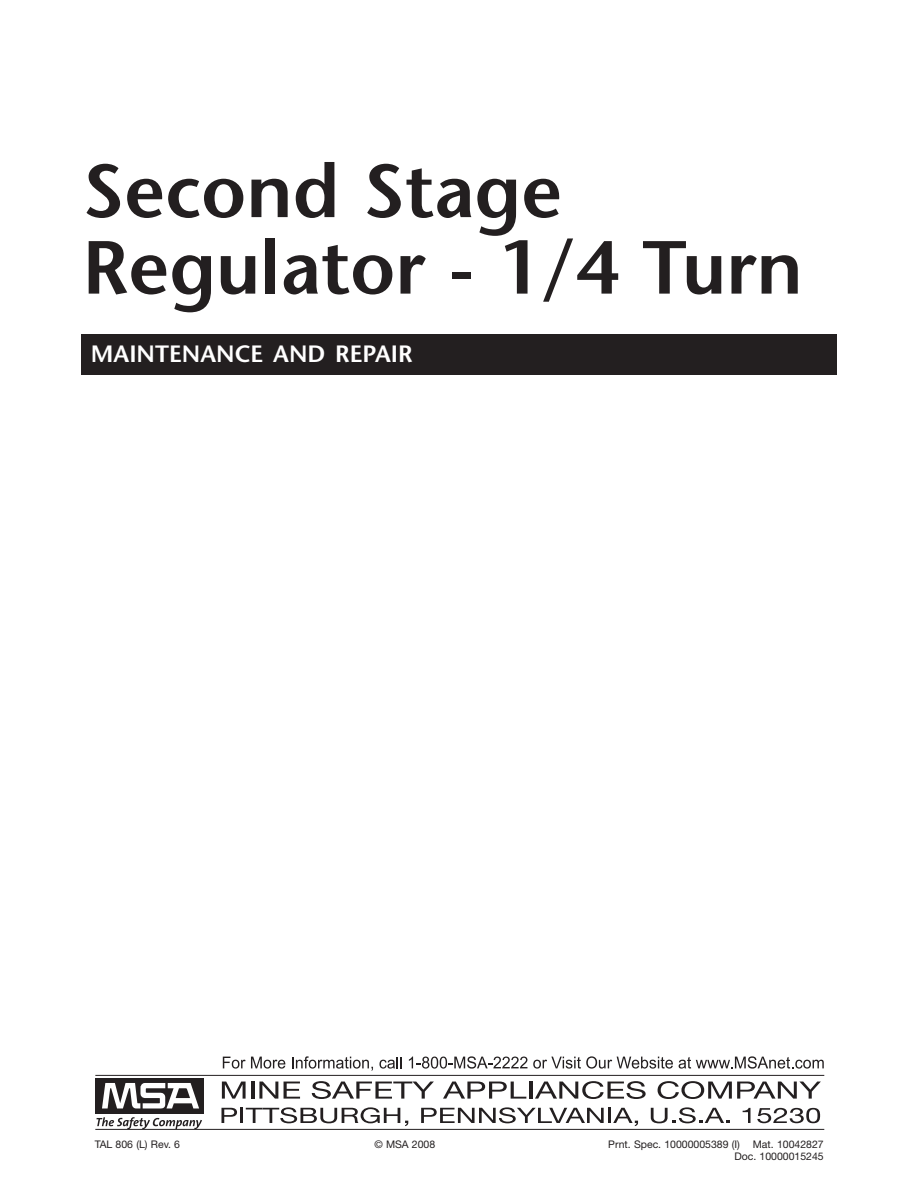
<style>
.page{position:relative;width:918px;height:1188px;background:#fff}
.page>*{position:absolute;margin:0;border:0;box-sizing:border-box;transform-origin:0 0}
.t1{font:600 75px/76.5px "Stone Sans";color:#231f20}
.t2{font:600 23.7px "Stone Sans";color:#fff}
.t3{font:10.5px/11.6px "Helvetica Neue";color:#231f20;text-align:right}
</style>
<div class="page">
<hr style="left:95px;top:1129px;width:729px;height:1px;background:#231f20">
<hr style="left:95px;top:1075px;width:729px;height:1px;background:#231f20">
<svg style="left:222px;top:1082px;width:24px;height:17px"></svg>
<hr style="left:251px;top:1082px;width:3px;height:17px;background:#231f20">
<svg style="left:259px;top:1082px;width:19px;height:17px"></svg>
<svg style="left:284px;top:1082px;width:16px;height:17px"></svg>
<svg style="left:312px;top:1081px;width:122px;height:18px"></svg>
<svg style="left:443px;top:1082px;width:83px;height:17px"></svg>
<hr style="left:529px;top:1082px;width:3px;height:17px;background:#231f20">
<svg style="left:535px;top:1081px;width:111px;height:18px"></svg>
<svg style="left:658px;top:1081px;width:163px;height:18px"></svg>
<svg style="left:221px;top:1107px;width:187px;height:19px"></svg>
<svg style="left:421px;top:1107px;width:183px;height:16px"></svg>
<hr style="left:608px;top:1108px;width:3px;height:15px;background:#231f20">
<svg style="left:613px;top:1108px;width:25px;height:18px"></svg>
<svg style="left:651px;top:1107px;width:79px;height:16px"></svg>
<svg style="left:743px;top:1108px;width:7px;height:15px"></svg>
<svg style="left:757px;top:1108px;width:63px;height:15px"></svg>
<svg style="left:223px;top:1057px;width:62px;height:12px"></svg>
<svg style="left:292px;top:1056px;width:81px;height:15px"></svg>
<svg style="left:379px;top:1057px;width:23px;height:12px"></svg>
<svg style="left:409px;top:1056px;width:118px;height:13px"></svg>
<svg style="left:533px;top:1056px;width:140px;height:13px"></svg>
<svg style="left:679px;top:1056px;width:145px;height:13px"></svg>
<div style="left:95px;top:1078px;width:108px;height:36px;background:#231f20"></div>
<svg style="left:102px;top:1083px;width:97px;height:26px"></svg>
<svg style="left:96px;top:1117px;width:106px;height:12px"></svg>
<div style="left:81px;top:335px;width:756px;height:40px;background:#231f20"></div>
<h1 class="t1" style="left:82px;top:161px;width:722px">Second Stage<br>Regulator - 1/4 Turn</h1>
<h2 class="t2" style="left:91px;top:345px;width:323px">MAINTENANCE AND REPAIR</h2>
<p class="t3" style="left:95px;top:1140px;width:87px">TAL 806 (L) Rev. 6</p>
<p class="t3" style="left:374px;top:1140px;width:62px">© MSA 2008</p>
<p class="t3" style="left:608px;top:1140px;width:217px">Prnt. Spec. 10000005389 (I) Mat. 10042827<br>Doc. 10000015245</p>
</div>
